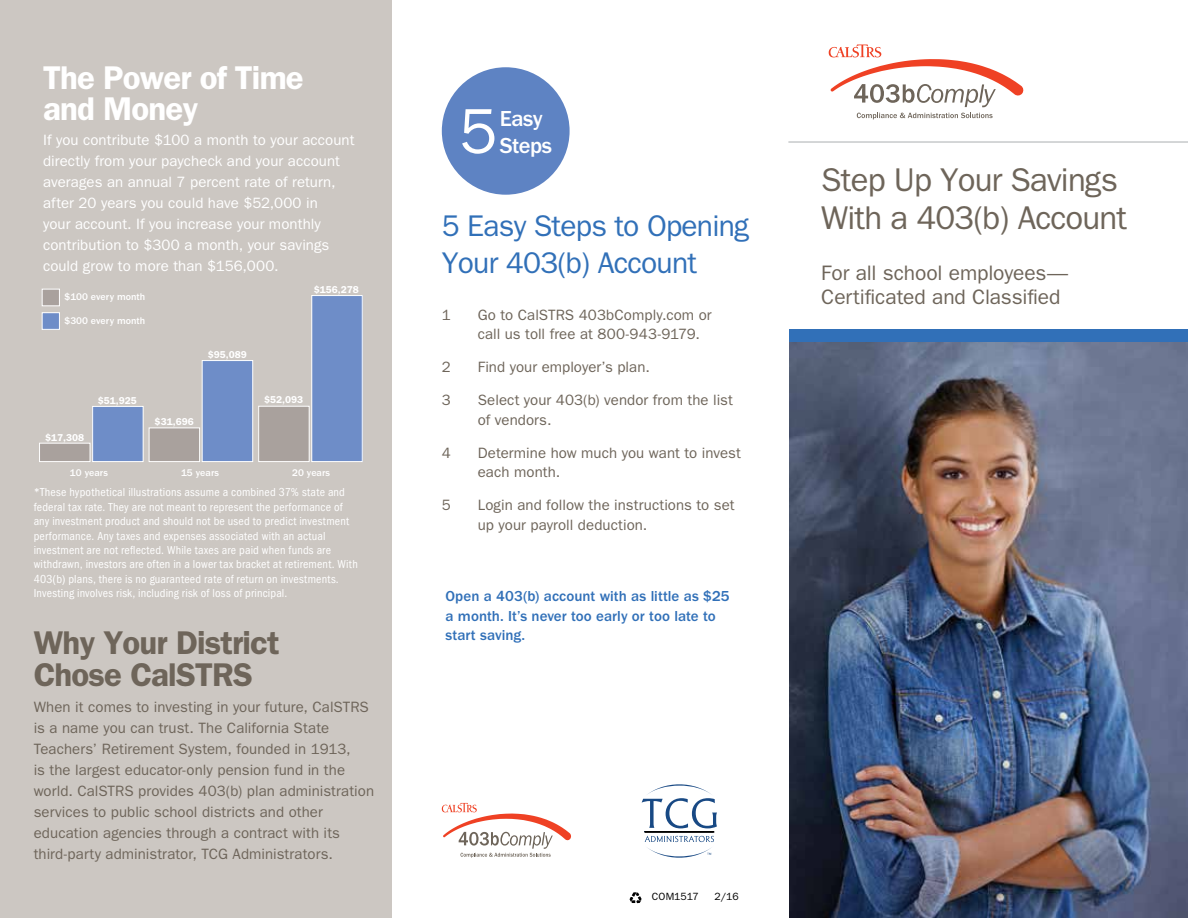
<style>
.page{position:relative;width:1188px;height:918px;background:#fff}
.page>*{position:absolute;margin:0;border:0;box-sizing:border-box;transform-origin:0 0}
.t1{font:64.05px "ITC Franklin Gothic Std";color:#fff}
.t2{font:33px/37.5px "ITC Franklin Gothic Std";letter-spacing:-.025em;color:#6e655a}
.t3{font:600 33px/31.5px "ITC Franklin Gothic Std";letter-spacing:-.025em;color:#6e655a}
.t4{font:600 33px/31.5px "ITC Franklin Gothic Std";letter-spacing:-.025em;color:#fff}
.t5{font:30px/37.5px "ITC Franklin Gothic Std";letter-spacing:-.025em;color:#3170b8}
.t6{font:500 22.5px "ITC Franklin Gothic Std";letter-spacing:-.025em;color:#fff}
.t7{font:21px/24px "ITC Franklin Gothic Std";letter-spacing:-.005em;color:#6e655a}
.t8{font:15px/21px "ITC Franklin Gothic Std";letter-spacing:.005em;color:#6e655a}
.t9{font:15px/21px "ITC Franklin Gothic Std";letter-spacing:.005em;color:#fff}
.t10{font:500 15px/19.5px "ITC Franklin Gothic Std";letter-spacing:.005em;color:#3170b8}
.t11{font:condensed 12px/14.4px "ITC Franklin Gothic Std";letter-spacing:.015em;color:#fff}
.t12{font:10.5px "ITC Franklin Gothic Std";letter-spacing:-.005em;color:#000}
.t13{font:500 10.05px "ITC Franklin Gothic Std";color:#fff}
.t14{font:600 10.05px "ITC Franklin Gothic Std";color:#fff}
</style>
<div class="page">
<img style="left:790px;top:342px;width:398px;height:576px">
<div style="left:790px;top:329px;width:398px;height:13px;background:#3170b8"></div>
<svg style="left:630px;top:892px;width:12px;height:12px"></svg>
<svg style="left:857px;top:113px;width:136px;height:6px"></svg>
<svg style="left:829px;top:45px;width:195px;height:62px"></svg>
<svg style="left:442px;top:803px;width:129px;height:55px"></svg>
<div style="left:0;top:0;width:392px;height:918px;background:#ccc7c2"></div>
<div style="left:442px;top:67px;width:128px;height:128px;background:#5e83c3;border-radius:50%"></div>
<hr style="left:788px;top:141px;width:400px;height:2px;background:#c7c9cb">
<div style="left:93px;top:406px;width:50px;height:56px;background:#6e8dc8"></div>
<div style="left:92px;top:406px;width:51px;height:56px;border:1px solid #fff"></div>
<div style="left:202px;top:361px;width:51px;height:101px;background:#6e8dc8"></div>
<div style="left:202px;top:360px;width:51px;height:102px;border:1px solid #fff"></div>
<div style="left:312px;top:296px;width:50px;height:166px;background:#6e8dc8"></div>
<div style="left:40px;top:443px;width:50px;height:19px;background:#a9a19d"></div>
<div style="left:39px;top:443px;width:51px;height:19px;border:1px solid #fff"></div>
<div style="left:149px;top:428px;width:51px;height:34px;background:#a9a19d"></div>
<div style="left:149px;top:428px;width:51px;height:34px;border:1px solid #fff"></div>
<div style="left:259px;top:406px;width:50px;height:56px;background:#a9a19d"></div>
<div style="left:258px;top:406px;width:51px;height:56px;border:1px solid #fff"></div>
<div style="left:42px;top:313px;width:17px;height:16px;background:#6e8dc8"></div>
<div style="left:42px;top:312px;width:18px;height:18px;border:1px solid #fff"></div>
<div style="left:42px;top:289px;width:17px;height:17px;background:#a9a19d"></div>
<div style="left:42px;top:289px;width:18px;height:17px;border:1px solid #fff"></div>
<svg style="left:642px;top:784px;width:75px;height:44px"></svg>
<div style="left:645px;top:832px;width:69px;height:1px;border:1px solid #000"></div>
<svg style="left:645px;top:836px;width:69px;height:22px"></svg>
<h2 class="t4" style="left:43px;top:61px;width:262px">The Power of Time and Money</h2>
<p class="t9" style="left:43px;top:130px;width:313px">If you contribute $100 a month to your account directly from your paycheck and your account averages an annual 7 percent rate of return, after 20 years you could have $52,000 in<br>your account. If you increase your monthly contribution to $300 a month, your savings could grow to more than $156,000.</p>
<p class="t13" style="left:65px;top:291px;width:82px">$100 every month</p>
<p class="t13" style="left:65px;top:315px;width:82px">$300 every month</p>
<p class="t14" style="left:208px;top:349px;width:41px">$95,089</p>
<p class="t14" style="left:45px;top:432px;width:41px">$17,308</p>
<p class="t14" style="left:98px;top:395px;width:41px">$51,925</p>
<p class="t14" style="left:155px;top:416px;width:41px">$31,696</p>
<p class="t14" style="left:314px;top:284px;width:47px">$156,278</p>
<p class="t14" style="left:264px;top:394px;width:41px">$52,093</p>
<p class="t13" style="left:70px;top:467px;width:40px">10 years</p>
<p class="t13" style="left:181px;top:467px;width:40px">15 years</p>
<p class="t13" style="left:292px;top:467px;width:40px">20 years</p>
<p class="t11" style="left:34px;top:485px;width:326px">*These hypothetical illustrations assume a combined 37% state and federal tax rate. They are not meant to represent the performance of any investment product and should not be used to predict investment performance. Any taxes and expenses associated with an actual investment are not reflected. While taxes are paid when funds are withdrawn, investors are often in a lower tax bracket at retirement. With 403(b) plans, there is no guaranteed rate of return on investments.<br>Investing involves risk, including risk of loss of principal.</p>
<h2 class="t3" style="left:34px;top:627px;width:248px">Why Your District<br>Chose CalSTRS</h2>
<p class="t8" style="left:34px;top:697px;width:342px">When it comes to investing in your future, CalSTRS is a name you can trust. The California State Teachers’ Retirement System, founded in 1913,<br>is the largest educator-only pension fund in the world. CalSTRS provides 403(b) plan administration services to public school districts and other education agencies through a contract with its third-party administrator, TCG Administrators.</p>
<h1 class="t1" style="left:459px;top:95px;width:40px">5</h1>
<h3 class="t6" style="left:500px;top:105px;width:44px">Easy</h3>
<h3 class="t6" style="left:500px;top:132px;width:53px">Steps</h3>
<h3 class="t5" style="left:442px;top:207px;width:309px">5 Easy Steps to Opening<br>Your 403(b) Account</h3>
<p class="t8" style="left:442px;top:304px;width:10px">1</p>
<p class="t8" style="left:478px;top:305px;width:235px;line-height:19.5px">Go to CalSTRS 403bComply.com or call us toll free at 800-943-9179.</p>
<p class="t8" style="left:442px;top:357px;width:10px">2</p>
<p class="t8" style="left:478px;top:357px;width:174px">Find your employer’s plan.</p>
<p class="t8" style="left:442px;top:390px;width:10px">3</p>
<p class="t8" style="left:478px;top:391px;width:257px;line-height:19.5px">Select your 403(b) vendor from the list of vendors.</p>
<p class="t8" style="left:442px;top:442px;width:10px">4</p>
<p class="t8" style="left:478px;top:443px;width:265px;line-height:19.5px">Determine how much you want to invest each month.</p>
<p class="t8" style="left:442px;top:495px;width:10px">5</p>
<p class="t8" style="left:478px;top:496px;width:258px;line-height:19.5px">Login and follow the instructions to set up your payroll deduction.</p>
<p class="t10" style="left:446px;top:586px;width:286px">Open a 403(b) account with as little as $25 a month. It’s never too early or too late to start saving.</p>
<p class="t12" style="left:652px;top:890px;width:49px">COM1517</p>
<p class="t12" style="left:715px;top:890px;width:25px">2/16</p>
<h2 class="t2" style="left:821px;top:162px;width:307px">Step Up Your Savings<br>With a 403(b) Account</h2>
<h3 class="t7" style="left:821px;top:261px;width:248px">For all school employees—<br>Certificated and Classified</h3>
</div>
